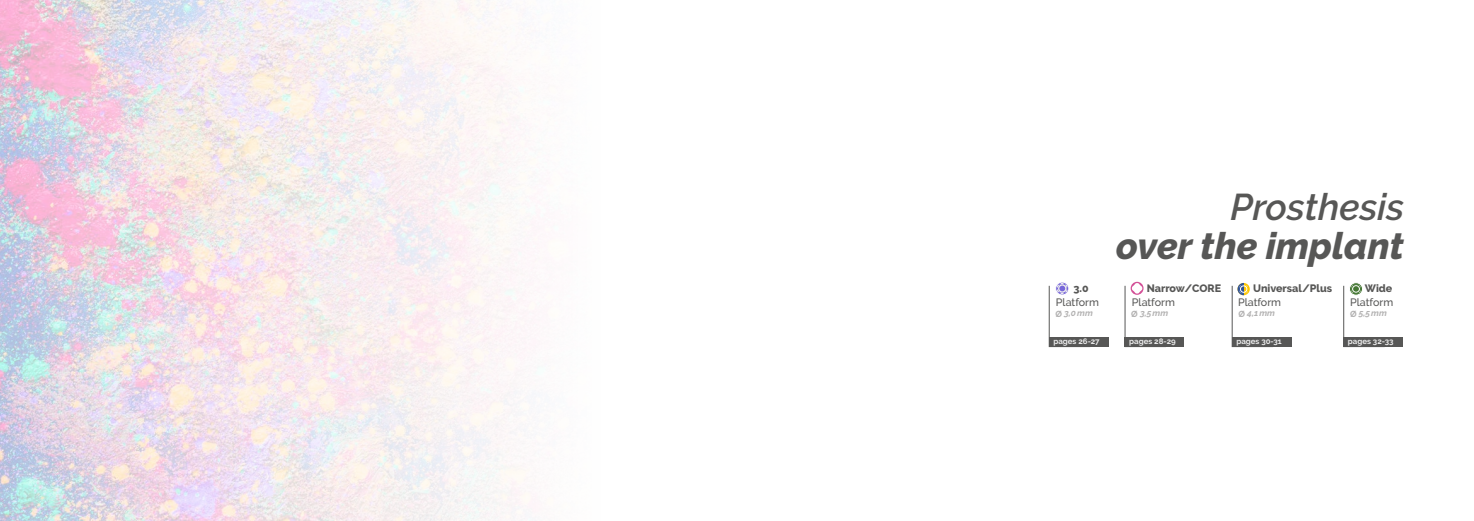
<style>
.page{position:relative;width:1474px;height:521px;background:#fff}
.page>*{position:absolute;margin:0;border:0;box-sizing:border-box;transform-origin:0 0}
.t1{font:italic 800 37.19px "Raleway";color:#575756}
.t2{font:italic 600 37.19px "Raleway";color:#575756}
.t3{font:800 10.67px "Raleway";color:#575756}
.t4{font:500 10.67px "Raleway";color:#575756}
.t5{font:italic 700 8.75px "Raleway";color:#b3b2b2}
.t6{font:700 7.88px "Raleway";color:#ededed}
.s1{font-style:normal}
</style>
<div class="page">
<div style="left:1048px;top:337px;width:60px;height:10px;background:#575756"></div>
<div style="left:1124px;top:337px;width:60px;height:10px;background:#575756"></div>
<div style="left:1231px;top:337px;width:60px;height:10px;background:#575756"></div>
<div style="left:1343px;top:337px;width:59px;height:10px;background:#575756"></div>
<img style="left:0;top:0;width:526px;height:521px">
<div style="left:1055px;top:282px;width:13px;height:13px;border:1px solid #fff;border-radius:50%"></div>
<svg style="left:1048px;top:283px;width:21px;height:64px"></svg>
<div style="left:1349px;top:282px;width:13px;height:13px;border:1px solid #fff;border-radius:50%"></div>
<svg style="left:1343px;top:285px;width:19px;height:52px"></svg>
<svg style="left:1231px;top:283px;width:19px;height:64px"></svg>
<svg style="left:1124px;top:282px;width:20px;height:55px"></svg>
<h2 class="t3" style="left:1073px;top:282px;width:17px">3.0</h2>
<h2 class="t4" style="left:1055px;top:296px;width:45px">Platform</h2>
<h1 class="t2" style="left:1230px;top:185px;width:175px">Prosthesis</h1>
<h1 class="t1" style="left:1116px;top:224px;width:289px">over the implant</h1>
<h2 class="t3" style="left:1146px;top:282px;width:76px">Narrow/CORE</h2>
<h2 class="t4" style="left:1131px;top:296px;width:45px">Platform</h2>
<h2 class="t3" style="left:1252px;top:282px;width:81px">Universal/Plus</h2>
<h2 class="t4" style="left:1237px;top:296px;width:45px">Platform</h2>
<h2 class="t3" style="left:1364px;top:282px;width:29px">Wide</h2>
<h2 class="t4" style="left:1350px;top:296px;width:45px">Platform</h2>
<p class="t5" style="left:1055px;top:307px;width:39px"><span class="s1">Ø</span> 3,0 mm</p>
<p class="t5" style="left:1131px;top:307px;width:38px"><span class="s1">Ø</span> 3,5 mm</p>
<p class="t5" style="left:1238px;top:307px;width:38px"><span class="s1">Ø</span> 4,1 mm</p>
<p class="t5" style="left:1349px;top:307px;width:38px"><span class="s1">Ø</span> 5,5 mm</p>
<p class="t6" style="left:1053px;top:337px;width:48px">pages 26-27</p>
<p class="t6" style="left:1129px;top:337px;width:48px">pages 28-29</p>
<p class="t6" style="left:1236px;top:337px;width:47px">pages 30-31</p>
<p class="t6" style="left:1347px;top:337px;width:47px">pages 32-33</p>
</div>
